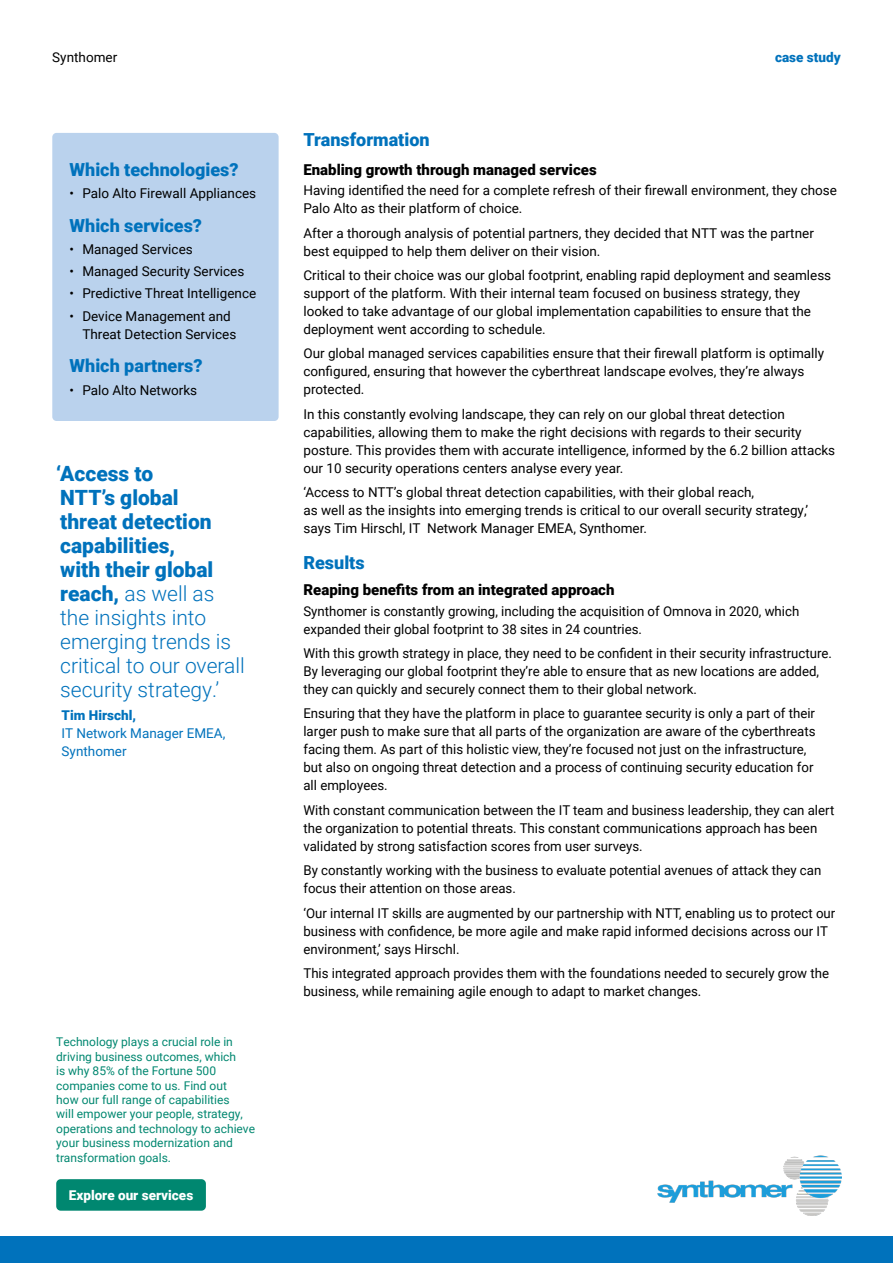
<style>
.page{position:relative;width:893px;height:1263px;background:#fff}
.page>*{position:absolute;margin:0;border:0;box-sizing:border-box;transform-origin:0 0}
.TEXT_QUOTATION{font:300 21px/24px "Roboto";color:#0072bc}
.HEADING_3{font:900 18px "Roboto";color:#0072bc}
.BODY_COPY{font:900 18px "Roboto";color:#0072bc}
.HEADING_4{font:900 15px "Roboto";color:#000}
.BODY_COPY-2{font:13.5px/18px "Roboto";color:#000}
.BODY_COPY-3{font:13.5px/18px "Roboto";color:#0072bc}
.HEADING_4-2{font:900 13.5px "Roboto";color:#fff}
.DOCUMENT_SUBJECT{font:13.5px "Roboto";color:#000}
.t1{font:900 13.5px "Roboto";color:#0072bc}
.BODY_COPY-4{font:12px/14.4px "Roboto";color:#008770}
.s1{font-weight:900}
</style>
<div class="page">
<div style="left:0;top:1236px;width:893px;height:27px;background:#0072bc"></div>
<div style="left:52px;top:133px;width:227px;height:288px;background:#bad2ed;border-radius:4px"></div>
<div style="left:56px;top:1179px;width:150px;height:32px;background:#008770;border-radius:4px"></div>
<img style="left:657px;top:1155px;width:184px;height:60px">
<p class="DOCUMENT_SUBJECT" style="left:52px;top:48px;width:66px">Synthomer</p>
<p class="t1" style="left:775px;top:48px;width:67px">case study</p>
<p class="HEADING_3" style="left:70px;top:157px;width:171px">Which technologies?</p>
<p class="BODY_COPY-2" style="left:70px;top:184px;width:188px">• Palo Alto Firewall Appliances</p>
<p class="HEADING_3" style="left:70px;top:213px;width:134px">Which services?</p>
<p class="BODY_COPY-2" style="left:70px;top:240px;width:125px">• Managed Services</p>
<p class="BODY_COPY-2" style="left:70px;top:262px;width:176px">• Managed Security Services</p>
<p class="BODY_COPY-2" style="left:70px;top:284px;width:188px">• Predictive Threat Intelligence</p>
<p class="BODY_COPY-2" style="left:82px;top:306px;width:155px;text-indent:-13px">• Device Management and<br>Threat Detection Services</p>
<p class="HEADING_3" style="left:70px;top:353px;width:135px">Which partners?</p>
<p class="BODY_COPY-2" style="left:70px;top:380px;width:129px">• Palo Alto Networks</p>
<p class="TEXT_QUOTATION" style="left:56px;top:461px;width:190px"><span class="s1">‘Access to<br>NTT’s global<br>threat detection capabilities,<br>with their global reach,</span> as well as<br>the insights into emerging trends is critical to our overall security strategy.’</p>
<p class="BODY_COPY-3" style="left:62px;top:705px;width:165px"><span class="s1">Tim Hirschl,<br></span>IT Network Manager EMEA,<br>Synthomer</p>
<p class="BODY_COPY-4" style="left:56px;top:1034px;width:200px">Technology plays a crucial role in driving business outcomes, which<br>is why 85% of the Fortune 500 companies come to us. Find out<br>how our full range of capabilities<br>will empower your people, strategy, operations and technology to achieve your business modernization and transformation goals.</p>
<p class="HEADING_4-2" style="left:69px;top:1186px;width:126px">Explore our services</p>
<p class="BODY_COPY" style="left:303px;top:127px;width:128px">Transformation</p>
<p class="HEADING_4" style="left:303px;top:159px;width:295px">Enabling growth through managed services</p>
<p class="BODY_COPY-2" style="left:303px;top:181px;width:535px">Having identified the need for a complete refresh of their firewall environment, they chose<br>Palo Alto as their platform of choice.</p>
<p class="BODY_COPY-2" style="left:303px;top:223px;width:512px">After a thorough analysis of potential partners, they decided that NTT was the partner best equipped to help them deliver on their vision.</p>
<p class="BODY_COPY-2" style="left:303px;top:266px;width:529px">Critical to their choice was our global footprint, enabling rapid deployment and seamless support of the platform. With their internal team focused on business strategy, they looked to take advantage of our global implementation capabilities to ensure that the deployment went according to schedule.</p>
<p class="BODY_COPY-2" style="left:303px;top:344px;width:522px">Our global managed services capabilities ensure that their firewall platform is optimally configured, ensuring that however the cyberthreat landscape evolves, they’re always protected.</p>
<p class="BODY_COPY-2" style="left:303px;top:404px;width:533px">In this constantly evolving landscape, they can rely on our global threat detection capabilities, allowing them to make the right decisions with regards to their security posture. This provides them with accurate intelligence, informed by the 6.2 billion attacks our 10 security operations centers analyse every year.</p>
<p class="BODY_COPY-2" style="left:303px;top:483px;width:506px">‘Access to NTT’s global threat detection capabilities, with their global reach,<br>as well as the insights into emerging trends is critical to our overall security strategy,’ says Tim Hirschl, IT Network Manager EMEA, Synthomer.</p>
<p class="HEADING_3" style="left:303px;top:550px;width:63px">Results</p>
<p class="HEADING_4" style="left:303px;top:580px;width:313px">Reaping benefits from an integrated approach</p>
<p class="BODY_COPY-2" style="left:303px;top:601px;width:497px">Synthomer is constantly growing, including the acquisition of Omnova in 2020, which expanded their global footprint to 38 sites in 24 countries.</p>
<p class="BODY_COPY-2" style="left:303px;top:644px;width:530px">With this growth strategy in place, they need to be confident in their security infrastructure.<br>By leveraging our global footprint they’re able to ensure that as new locations are added, they can quickly and securely connect them to their global network.</p>
<p class="BODY_COPY-2" style="left:303px;top:704px;width:514px">Ensuring that they have the platform in place to guarantee security is only a part of their larger push to make sure that all parts of the organization are aware of the cyberthreats facing them. As part of this holistic view, they’re focused not just on the infrastructure, but also on ongoing threat detection and a process of continuing security education for all employees.</p>
<p class="BODY_COPY-2" style="left:303px;top:800px;width:532px">With constant communication between the IT team and business leadership, they can alert the organization to potential threats. This constant communications approach has been validated by strong satisfaction scores from user surveys.</p>
<p class="BODY_COPY-2" style="left:303px;top:861px;width:519px">By constantly working with the business to evaluate potential avenues of attack they can focus their attention on those areas.</p>
<p class="BODY_COPY-2" style="left:303px;top:903px;width:533px">‘Our internal IT skills are augmented by our partnership with NTT, enabling us to protect our business with confidence, be more agile and make rapid informed decisions across our IT environment,’ says Hirschl.</p>
<p class="BODY_COPY-2" style="left:303px;top:964px;width:527px">This integrated approach provides them with the foundations needed to securely grow the business, while remaining agile enough to adapt to market changes.</p>
</div>
